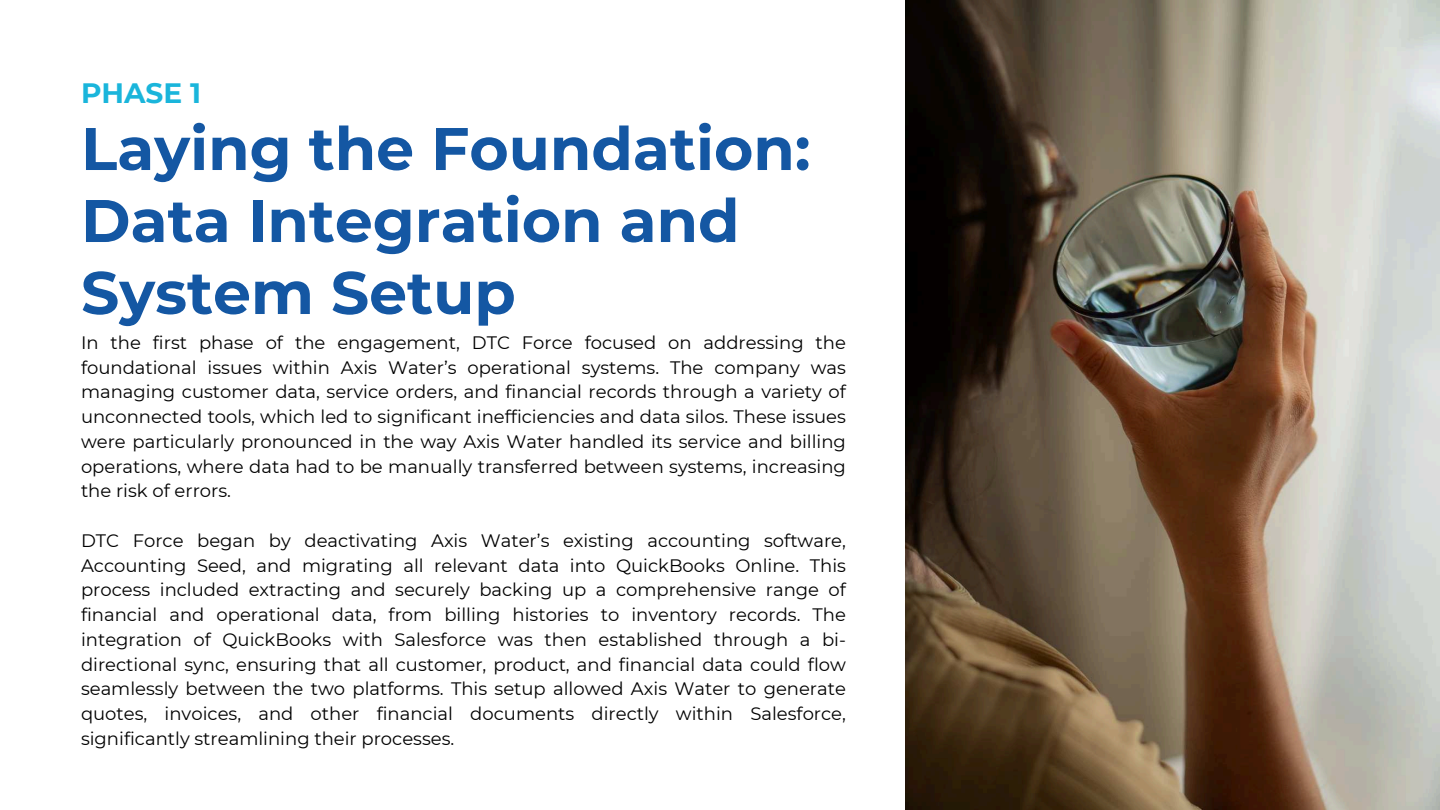
<style>
.page{position:relative;width:1440px;height:810px;background:#fff}
.page>*{position:absolute;margin:0;border:0;box-sizing:border-box;transform-origin:0 0}
.t1{font:700 60px/72px "Montserrat";color:#1457a3}
.t2{font:700 28px "Montserrat";color:#1ab5db}
.t3{font:18px/24.8px "Montserrat";color:#000;text-align:justify}
</style>
<div class="page">
<img style="left:905px;top:0;width:535px;height:809px">
<h2 class="t2" style="left:81px;top:73px;width:122px">PHASE 1</h2>
<h1 class="t1" style="left:81px;top:110px;width:731px">Laying the Foundation:<br>Data Integration and<br>System Setup</h1>
<p class="t3" style="left:81px;top:330px;width:767px">In the first phase of the engagement, DTC Force focused on addressing the foundational issues within Axis Water’s operational systems. The company was managing customer data, service orders, and financial records through a variety of unconnected tools, which led to significant inefficiencies and data silos. These issues were particularly pronounced in the way Axis Water handled its service and billing operations, where data had to be manually transferred between systems, increasing the risk of errors.</p>
<p class="t3" style="left:81px;top:528px;width:767px">DTC Force began by deactivating Axis Water’s existing accounting software, Accounting Seed, and migrating all relevant data into QuickBooks Online. This process included extracting and securely backing up a comprehensive range of financial and operational data, from billing histories to inventory records. The integration of QuickBooks with Salesforce was then established through a bi&shy;directional sync, ensuring that all customer, product, and financial data could flow seamlessly between the two platforms. This setup allowed Axis Water to generate quotes, invoices, and other financial documents directly within Salesforce, significantly streamlining their processes.</p>
</div>
